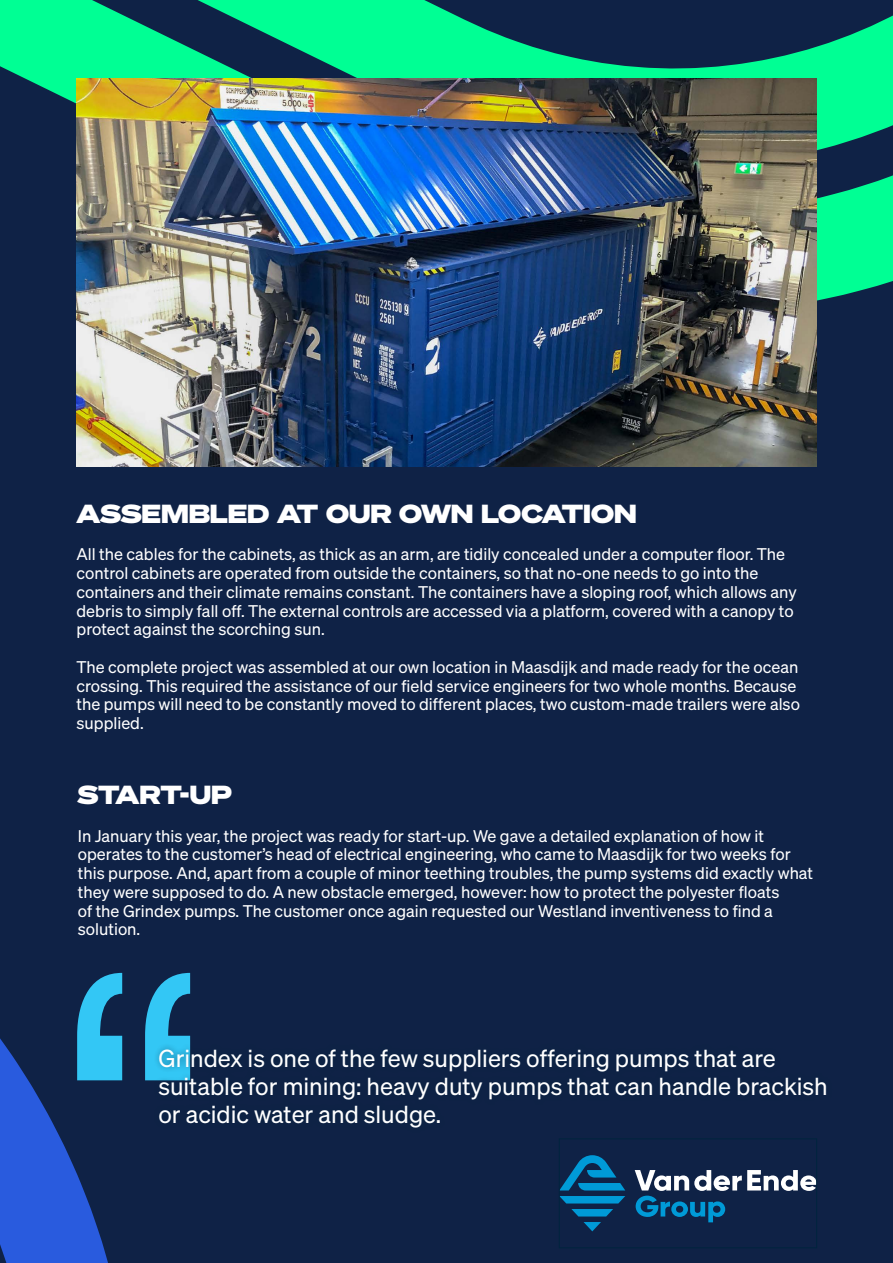
<style>
.page{position:relative;width:893px;height:1263px;background:#0f2246}
.page>*{position:absolute;margin:0;border:0;box-sizing:border-box;transform-origin:0 0}
.t1{font:25.5px "Sohne Breit Extrafett";color:#fff}
.t2{font:24px/28px "Sohne Buch";color:#fff}
.t3{font:16.5px/18.8px "Sohne Buch";color:#fff}
</style>
<div class="page">
<svg style="left:76px;top:168px;width:817px;height:147px;fill:#00ff94"></svg>
<svg style="left:0;top:0;width:893px;height:168px;fill:#00ff94"></svg>
<svg style="left:0;top:972px;width:123px;height:291px"></svg>
<svg style="left:635px;top:1170px;width:180px;height:52px"></svg>
<svg style="left:583px;top:1222px;width:18px;height:9px"></svg>
<svg style="left:571px;top:1209px;width:42px;height:7px"></svg>
<svg style="left:561px;top:1196px;width:64px;height:7px"></svg>
<svg style="left:561px;top:1155px;width:64px;height:35px"></svg>
<div style="left:559px;top:1139px;width:258px;height:109px;border:1px solid #00243e"></div>
<img style="left:77px;top:79px;width:739px;height:387px">
<svg style="left:77px;top:973px;width:113px;height:107px"></svg>
<div style="left:153px;top:1043px;width:680px;height:90px;background:#0e2245"></div>
<h1 class="t1" style="left:77px;top:497px;width:562px">ASSEMBLED AT OUR OWN LOCATION</h1>
<p class="t3" style="left:77px;top:545px;width:722px">All the cables for the cabinets, as thick as an arm, are tidily concealed under a computer floor. The control cabinets are operated from outside the containers, so that no-one needs to go into the containers and their climate remains constant. The containers have a sloping roof, which allows any debris to simply fall off. The external controls are accessed via a platform, covered with a canopy to protect against the scorching sun.</p>
<p class="t3" style="left:77px;top:657px;width:725px">The complete project was assembled at our own location in Maasdijk and made ready for the ocean crossing. This required the assistance of our field service engineers for two whole months. Because the pumps will need to be constantly moved to different places, two custom-made trailers were also supplied.</p>
<h1 class="t1" style="left:78px;top:778px;width:155px">START-UP</h1>
<p class="t3" style="left:78px;top:826px;width:737px">In January this year, the project was ready for start-up. We gave a detailed explanation of how it operates to the customer’s head of electrical engineering, who came to Maasdijk for two weeks for this purpose. And, apart from a couple of minor teething troubles, the pump systems did exactly what they were supposed to do. A new obstacle emerged, however: how to protect the polyester floats<br>of the Grindex pumps. The customer once again requested our Westland inventiveness to find a solution.</p>
<h2 class="t2" style="left:158px;top:1043px;width:671px">Grindex is one of the few suppliers offering pumps that are suitable for mining: heavy duty pumps that can handle brackish or acidic water and sludge.</h2>
</div>
